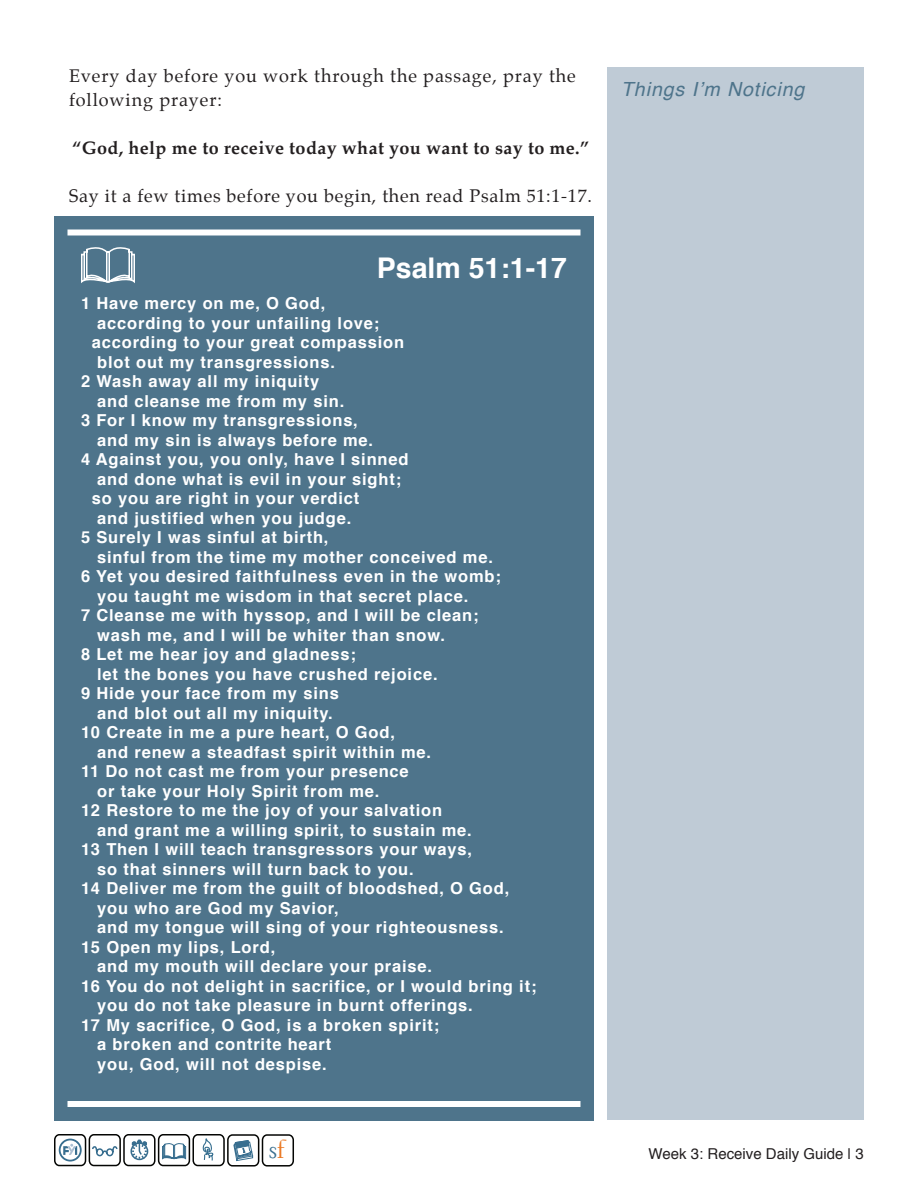
<style>
.page{position:relative;width:918px;height:1188px;background:#fff}
.page>*{position:absolute;margin:0;border:0;box-sizing:border-box;transform-origin:0 0}
.t1{font:700 28.5px "Helvetica";color:#fff}
.t2{font:25.65px "Electra LH";color:#386e8f}
.t3{font:italic 19.5px "Helvetica";letter-spacing:.05em;color:#4e748b}
.t4{font:18px/24px "Palatino";letter-spacing:.05em;color:#231f20}
.t5{font:700 18px "Palatino";letter-spacing:.02em;color:#231f20}
.t6{font:700 16.5px "Helvetica";letter-spacing:.05em;color:#fff}
.t7{font:15px "Helvetica";color:#231f20}
.s1{color:#ea7924}
</style>
<div class="page">
<div style="left:608px;top:68px;width:256px;height:1052px;background:#bfcbd6"></div>
<svg style="left:59px;top:1139px;width:23px;height:23px"></svg>
<div style="left:54px;top:1134px;width:32px;height:32px;border:2px solid #040503;border-radius:5px"></div>
<svg style="left:88px;top:1134px;width:206px;height:33px"></svg>
<div style="left:54px;top:216px;width:540px;height:904px;background:#4e748b"></div>
<div style="left:68px;top:230px;width:512px;height:6px;background:#fff"></div>
<div style="left:68px;top:1101px;width:512px;height:6px;background:#fff"></div>
<svg style="left:81px;top:247px;width:54px;height:36px"></svg>
<p class="t4" style="left:69px;top:64px;width:508px">Every day before you work through the passage, pray the following prayer:</p>
<p class="t5" style="left:72px;top:133px;width:518px">“God, help me to receive today what you want to say to me.”</p>
<p class="t4" style="left:69px;top:184px;width:524px">Say it a few times before you begin, then read Psalm 51:1-17.</p>
<p class="t1" style="left:377px;top:245px;width:192px">Psalm 51:1-17</p>
<p class="t6" style="left:81px;top:290px;width:246px">1 Have mercy on me, O God,</p>
<p class="t6" style="left:97px;top:310px;width:284px">according to your unfailing love;</p>
<p class="t6" style="left:92px;top:329px;width:314px">according to your great compassion</p>
<p class="t6" style="left:97px;top:349px;width:239px">blot out my transgressions.</p>
<p class="t6" style="left:81px;top:368px;width:240px">2 Wash away all my iniquity</p>
<p class="t6" style="left:97px;top:388px;width:249px">and cleanse me from my sin.</p>
<p class="t6" style="left:81px;top:407px;width:278px">3 For I know my transgressions,</p>
<p class="t6" style="left:97px;top:427px;width:278px">and my sin is always before me.</p>
<p class="t6" style="left:81px;top:446px;width:329px">4 Against you, you only, have I sinned</p>
<p class="t6" style="left:97px;top:466px;width:305px">and done what is evil in your sight;</p>
<p class="t6" style="left:92px;top:485px;width:269px">so you are right in your verdict</p>
<p class="t6" style="left:97px;top:505px;width:256px">and justified when you judge.</p>
<p class="t6" style="left:81px;top:524px;width:249px">5 Surely I was sinful at birth,</p>
<p class="t6" style="left:97px;top:544px;width:397px">sinful from the time my mother conceived me.</p>
<p class="t6" style="left:81px;top:563px;width:421px">6 Yet you desired faithfulness even in the womb;</p>
<p class="t6" style="left:97px;top:583px;width:373px">you taught me wisdom in that secret place.</p>
<p class="t6" style="left:81px;top:602px;width:399px">7 Cleanse me with hyssop, and I will be clean;</p>
<p class="t6" style="left:97px;top:622px;width:349px">wash me, and I will be whiter than snow.</p>
<p class="t6" style="left:81px;top:641px;width:277px">8 Let me hear joy and gladness;</p>
<p class="t6" style="left:97px;top:661px;width:342px">let the bones you have crushed rejoice.</p>
<p class="t6" style="left:81px;top:680px;width:259px">9 Hide your face from my sins</p>
<p class="t6" style="left:97px;top:700px;width:237px">and blot out all my iniquity.</p>
<p class="t6" style="left:81px;top:719px;width:316px">10 Create in me a pure heart, O God,</p>
<p class="t6" style="left:97px;top:739px;width:335px">and renew a steadfast spirit within me.</p>
<p class="t6" style="left:81px;top:758px;width:329px">11 Do not cast me from your presence</p>
<p class="t6" style="left:97px;top:778px;width:284px">or take your Holy Spirit from me.</p>
<p class="t6" style="left:81px;top:797px;width:363px">12 Restore to me the joy of your salvation</p>
<p class="t6" style="left:97px;top:817px;width:376px">and grant me a willing spirit, to sustain me.</p>
<p class="t6" style="left:81px;top:836px;width:393px">13 Then I will teach transgressors your ways,</p>
<p class="t6" style="left:97px;top:856px;width:318px">so that sinners will turn back to you.</p>
<p class="t6" style="left:81px;top:875px;width:430px">14 Deliver me from the guilt of bloodshed, O God,</p>
<p class="t6" style="left:97px;top:895px;width:243px">you who are God my Savior,</p>
<p class="t6" style="left:97px;top:914px;width:408px">and my tongue will sing of your righteousness.</p>
<p class="t6" style="left:81px;top:934px;width:196px">15 Open my lips, Lord,</p>
<p class="t6" style="left:97px;top:953px;width:336px">and my mouth will declare your praise.</p>
<p class="t6" style="left:81px;top:973px;width:457px">16 You do not delight in sacrifice, or I would bring it;</p>
<p class="t6" style="left:97px;top:992px;width:377px">you do not take pleasure in burnt offerings.</p>
<p class="t6" style="left:81px;top:1012px;width:360px">17 My sacrifice, O God, is a broken spirit;</p>
<p class="t6" style="left:97px;top:1031px;width:236px">a broken and contrite heart</p>
<p class="t6" style="left:97px;top:1051px;width:231px">you, God, will not despise.</p>
<h2 class="t2" style="left:269px;top:1134px;width:17px">s<span class="s1">f</span></h2>
<p class="t3" style="left:621px;top:73px;width:185px">Things I’m Noticing</p>
<p class="t7" style="left:649px;top:1142px;width:217px">Week 3: Receive Daily Guide | 3</p>
</div>
